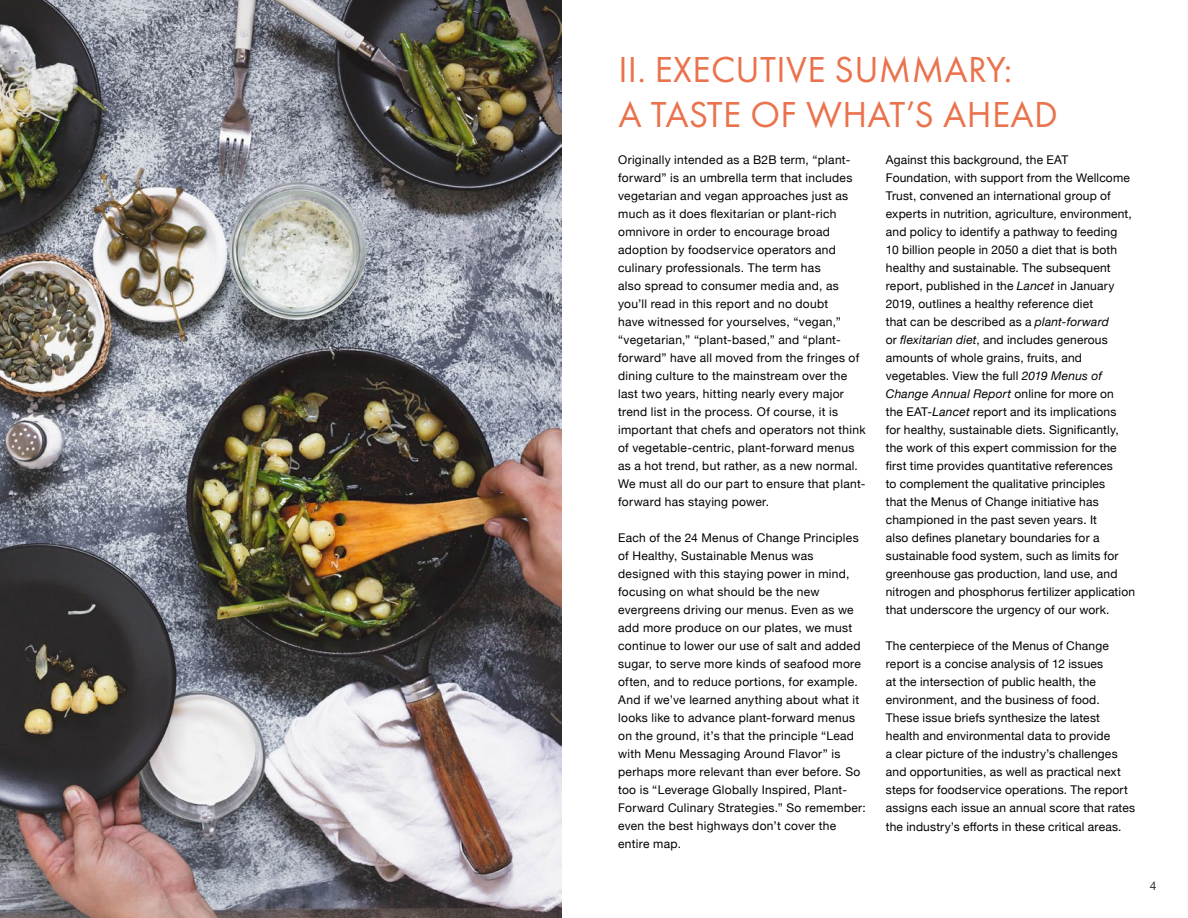
<style>
.page{position:relative;width:1188px;height:918px;background:#fff}
.page>*{position:absolute;margin:0;border:0;box-sizing:border-box;transform-origin:0 0}
.t1{font:37.5px/45px "Futura PT";letter-spacing:.01em;color:#ea724c}
.t2{font:12px/18px "Helvetica Neue";letter-spacing:.02em;color:#000}
.t3{font:12px "Helvetica Neue";color:#323232}
.s1{font-style:italic}
</style>
<div class="page">
<img style="left:0;top:0;width:562px;height:918px">
<h1 class="t1" style="left:618px;top:47px;width:441px">II. EXECUTIVE SUMMARY:<br>A TASTE OF WHAT’S AHEAD</h1>
<p class="t2" style="left:618px;top:151px;width:249px">Originally intended as a B2B term, “plant&shy;forward” is an umbrella term that includes vegetarian and vegan approaches just as much as it does flexitarian or plant-rich omnivore in order to encourage broad adoption by foodservice operators and culinary professionals. The term has<br>also spread to consumer media and, as you’ll read in this report and no doubt<br>have witnessed for yourselves, “vegan,” “vegetarian,” “plant-based,” and “plant&shy;forward” have all moved from the fringes of dining culture to the mainstream over the last two years, hitting nearly every major trend list in the process. Of course, it is important that chefs and operators not think of vegetable-centric, plant-forward menus as a hot trend, but rather, as a new normal.<br>We must all do our part to ensure that plant&shy;forward has staying power.</p>
<p class="t2" style="left:618px;top:529px;width:249px">Each of the 24 Menus of Change Principles of Healthy, Sustainable Menus was designed with this staying power in mind, focusing on what should be the new evergreens driving our menus. Even as we add more produce on our plates, we must continue to lower our use of salt and added sugar, to serve more kinds of seafood more often, and to reduce portions, for example.<br>And if we’ve learned anything about what it looks like to advance plant-forward menus on the ground, it’s that the principle “Lead with Menu Messaging Around Flavor” is perhaps more relevant than ever before. So too is “Leverage Globally Inspired, Plant-Forward Culinary Strategies.” So remember: even the best highways don’t cover the entire map.</p>
<p class="t2" style="left:886px;top:151px;width:251px">Against this background, the EAT Foundation, with support from the Wellcome Trust, convened an international group of experts in nutrition, agriculture, environment, and policy to identify a pathway to feeding<br>10 billion people in 2050 a diet that is both healthy and sustainable. The subsequent report, published in the <span class="s1">Lancet</span> in January 2019, outlines a healthy reference diet<br>that can be described as a <span class="s1">plant-forward<br></span>or <span class="s1">flexitarian diet</span>, and includes generous amounts of whole grains, fruits, and vegetables. View the full <span class="s1">2019 Menus of Change Annual Report</span> online for more on<br>the EAT-<span class="s1">Lancet</span> report and its implications<br>for healthy, sustainable diets. Significantly, the work of this expert commission for the first time provides quantitative references<br>to complement the qualitative principles<br>that the Menus of Change initiative has championed in the past seven years. It<br>also defines planetary boundaries for a sustainable food system, such as limits for greenhouse gas production, land use, and nitrogen and phosphorus fertilizer application that underscore the urgency of our work.</p>
<p class="t2" style="left:886px;top:637px;width:251px">The centerpiece of the Menus of Change report is a concise analysis of 12 issues<br>at the intersection of public health, the environment, and the business of food.<br>These issue briefs synthesize the latest health and environmental data to provide<br>a clear picture of the industry’s challenges and opportunities, as well as practical next steps for foodservice operations. The report assigns each issue an annual score that rates</p>
<p class="t2" style="left:886px;top:819px;width:237px">the industry’s efforts in these critical areas.</p>
<p class="t3" style="left:1150px;top:877px;width:8px">4</p>
</div>
